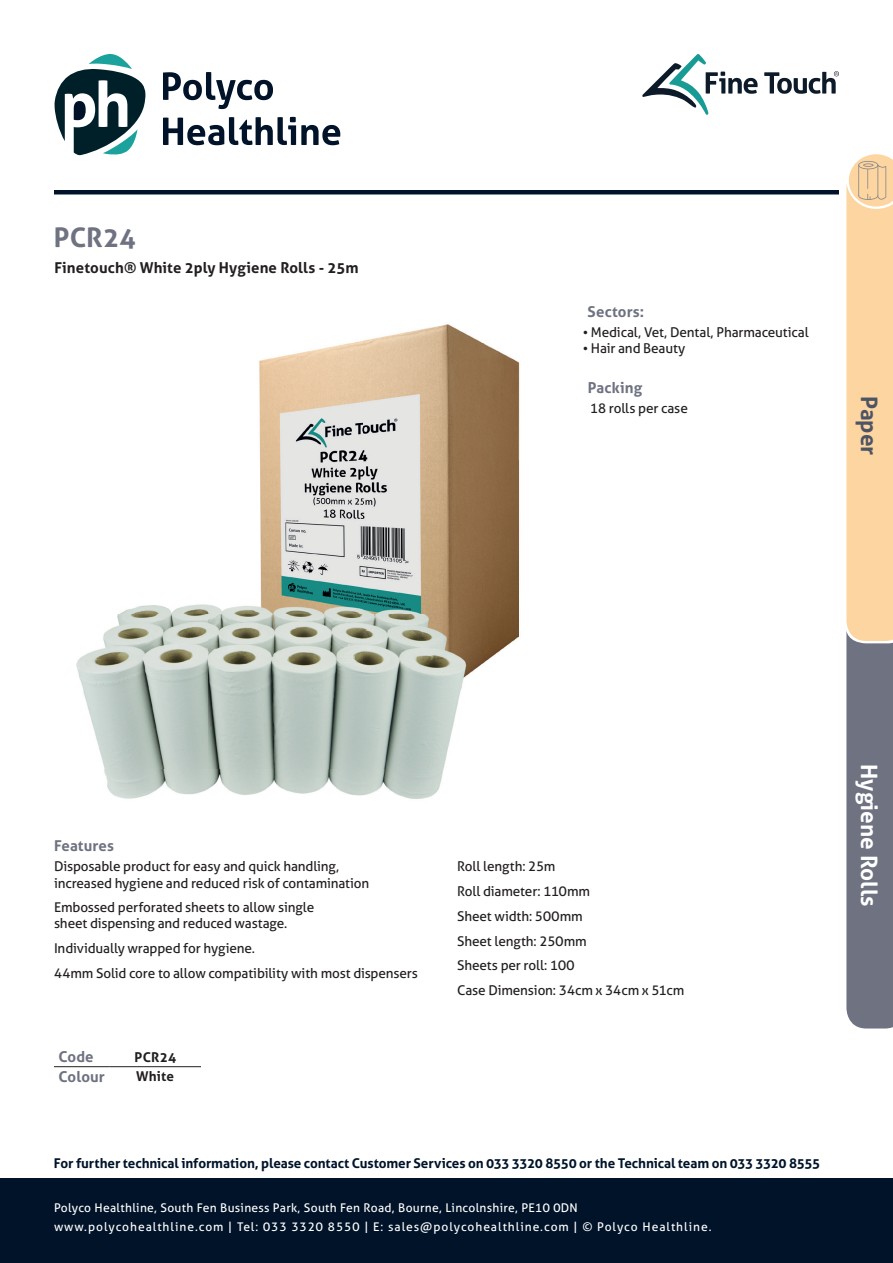
<style>
.page{position:relative;width:893px;height:1263px;background:#fff}
.page>*{position:absolute;margin:0;border:0;box-sizing:border-box;transform-origin:0 0}
.t1{font:700 27px "Aller";letter-spacing:.005em;color:#6e7281}
.t2{font:700 22.5px "Aller";color:#fff}
.t3{font:700 22.5px "Aller";color:#4d5464}
.t4{font:700 15px "Aller";letter-spacing:.005em;color:#231f20}
.t5{font:700 15px "Aller";letter-spacing:.005em;color:#6e7281}
.t6{font:13.5px/24.8px "Aller";letter-spacing:-.01em;color:#231f20}
.t7{font:700 13.5px "Aller";letter-spacing:-.01em;color:#001329}
.t8{font:700 13.5px "Aller";letter-spacing:.015em;color:#231f20}
.t9{font:12px/19.2px "Aller";letter-spacing:.06em;color:#fff}
</style>
<div class="page">
<img style="left:76px;top:324px;width:444px;height:475px">
<hr style="left:54px;top:1066px;width:55px;height:1px;background:#231f20">
<hr style="left:109px;top:1066px;width:92px;height:1px;background:#231f20">
<svg style="left:642px;top:54px;width:116px;height:61px"></svg>
<svg style="left:764px;top:71px;width:75px;height:23px"></svg>
<svg style="left:846px;top:154px;width:47px;height:874px;background:#beaa94"></svg>
<div style="left:0;top:1178px;width:893px;height:85px;background:#001329"></div>
<hr style="left:54px;top:190px;width:785px;height:4px;background:#001329">
<svg style="left:163px;top:72px;width:110px;height:37px"></svg>
<svg style="left:163px;top:117px;width:177px;height:28px"></svg>
<svg style="left:55px;top:54px;width:91px;height:101px"></svg>
<h1 class="t1" style="left:54px;top:221px;width:83px">PCR24</h1>
<p class="t4" style="left:55px;top:258px;width:306px">Finetouch® White 2ply Hygiene Rolls - 25m</p>
<p class="t5" style="left:588px;top:302px;width:58px">Sectors:</p>
<p class="t6" style="left:583px;top:320px;width:228px">• Medical, Vet, Dental, Pharmaceutical</p>
<p class="t6" style="left:583px;top:336px;width:104px">• Hair and Beauty</p>
<p class="t5" style="left:588px;top:378px;width:56px">Packing</p>
<p class="t6" style="left:590px;top:396px;width:99px">18 rolls per case</p>
<h2 class="t3" style="left:883px;top:396px;width:61px;rotate:90deg">Paper</h2>
<p class="t5" style="left:54px;top:836px;width:62px">Features</p>
<p class="t6" style="left:54px;top:858px;width:317px;line-height:16.2px">Disposable product for easy and quick handling, increased hygiene and reduced risk of contamination</p>
<p class="t6" style="left:54px;top:899px;width:262px;line-height:16.2px">Embossed perforated sheets to allow single sheet dispensing and reduced wastage .</p>
<p class="t6" style="left:54px;top:936px;width:365px">Individually wrapped for hygiene.<br>44mm Solid core to allow compatibility with most dispensers</p>
<p class="t5" style="left:58px;top:1048px;width:37px">Code</p>
<p class="t8" style="left:135px;top:1049px;width:43px">PCR24</p>
<p class="t5" style="left:58px;top:1067px;width:48px">Colour</p>
<p class="t8" style="left:136px;top:1068px;width:39px">White</p>
<p class="t6" style="left:457px;top:854px;width:229px">Roll length: 25m<br>Roll diameter: 110mm<br>Sheet width: 500mm<br>Sheet length: 250mm<br>Sheets per roll: 100<br>Case Dimension: 34cm x 34cm x 51cm</p>
<p class="t7" style="left:54px;top:1155px;width:768px">For further technical information, please contact Customer Services on 033 3320 8550 or the Technical team on 033 3320 8555</p>
<p class="t9" style="left:54px;top:1198px;width:659px">Polyco Healthline, South Fen Business Park, South Fen Road, Bourne, Lincolnshire, PE10 0DN www.polycohealthline.com | Tel: 033 3320 8550 | E: sales@polycohealthline.com | © Polyco Healthline.</p>
<h2 class="t2" style="left:883px;top:764px;width:143px;rotate:90deg">Hygiene Rolls</h2>
</div>
